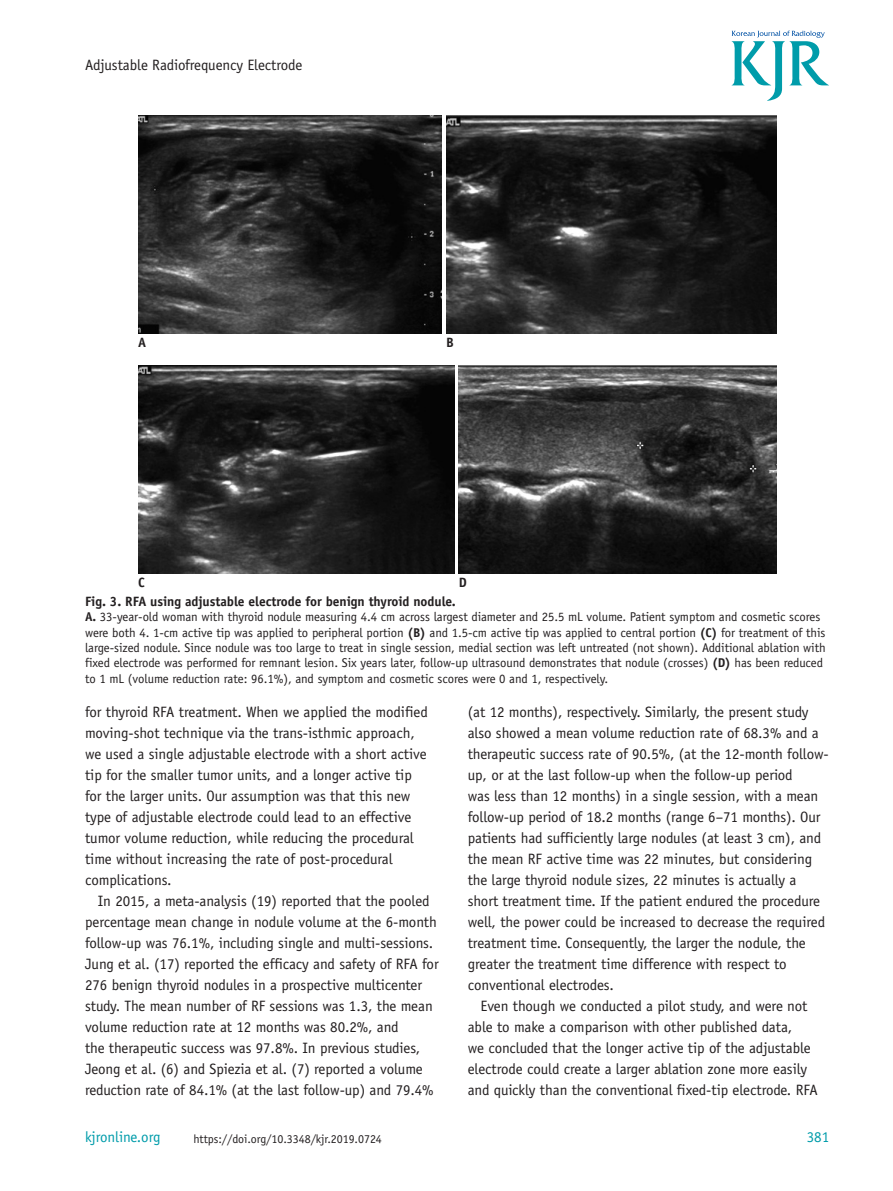
<style>
.page{position:relative;width:893px;height:1191px;background:#fff}
.page>*{position:absolute;margin:0;border:0;box-sizing:border-box;transform-origin:0 0}
.t1{font:15px/21px "Officina Sans Std";letter-spacing:-.005em;color:#231f20}
.t2{font:15px "Officina Sans Std";letter-spacing:-.005em;color:#009caa}
.t3{font:700 13.5px "Officina Sans Std";letter-spacing:-.005em;color:#231f20}
.t4{font:12.75px/15.3px "Officina Sans Std";letter-spacing:-.005em;color:#231f20}
.t5{font:12px "Officina Sans Std";letter-spacing:-.005em;color:#231f20}
.s1{font-weight:700}
</style>
<div class="page">
<svg style="left:732px;top:31px;width:97px;height:70px"></svg>
<img style="left:138px;top:115px;width:304px;height:219px">
<img style="left:446px;top:115px;width:330px;height:219px">
<img style="left:138px;top:365px;width:317px;height:208px">
<img style="left:459px;top:365px;width:317px;height:208px">
<p class="t1" style="left:85px;top:54px;width:219px">Adjustable Radiofrequency Electrode</p>
<p class="t3" style="left:138px;top:334px;width:10px">A</p>
<p class="t3" style="left:138px;top:573px;width:8px">C</p>
<p class="t3" style="left:446px;top:334px;width:9px">B</p>
<p class="t3" style="left:459px;top:573px;width:10px">D</p>
<p class="t3" style="left:85px;top:593px;width:372px">Fig. 3. RFA using adjustable electrode for benign thyroid nodule.</p>
<p class="t4" style="left:85px;top:609px;width:742px"><span class="s1">A.</span> 33-year-old woman with thyroid nodule measuring 4.4 cm across largest diameter and 25.5 mL volume. Patient symptom and cosmetic scores were both 4. 1-cm active tip was applied to peripheral portion <span class="s1">(B)</span> and 1.5-cm active tip was applied to central portion <span class="s1">(C)</span> for treatment of this large-sized nodule. Since nodule was too large to treat in single session, medial section was left untreated (not shown). Additional ablation with fixed electrode was performed for remnant lesion. Six years later, follow-up ultrasound demonstrates that nodule (crosses) <span class="s1">(D)</span> has been reduced to 1 mL (volume reduction rate: 96.1%), and symptom and cosmetic scores were 0 and 1, respectively.</p>
<p class="t1" style="left:85px;top:701px;width:344px">for thyroid RFA treatment. When we applied the modified moving-shot technique via the trans-isthmic approach, we used a single adjustable electrode with a short active tip for the smaller tumor units, and a longer active tip for the larger units. Our assumption was that this new type of adjustable electrode could lead to an effective tumor volume reduction, while reducing the procedural time without increasing the rate of post-procedural complications.</p>
<p class="t1" style="left:85px;top:890px;width:355px;text-indent:13px">In 2015, a meta-analysis (19) reported that the pooled percentage mean change in nodule volume at the 6-month follow-up was 76.1%, including single and multi-sessions.<br>Jung et al. (17) reported the efficacy and safety of RFA for 276 benign thyroid nodules in a prospective multicenter study. The mean number of RF sessions was 1.3, the mean volume reduction rate at 12 months was 80.2%, and<br>the therapeutic success was 97.8%. In previous studies, Jeong et al. (6) and Spiezia et al. (7) reported a volume reduction rate of 84.1% (at the last follow-up) and 79.4%</p>
<p class="t2" style="left:85px;top:1128px;width:77px">kjronline.org</p>
<p class="t5" style="left:194px;top:1132px;width:190px">https://doi.org/10.3348/kjr.2019.0724</p>
<p class="t1" style="left:468px;top:701px;width:363px">(at 12 months), respectively. Similarly, the present study also showed a mean volume reduction rate of 68.3% and a therapeutic success rate of 90.5%, (at the 12-month follow&shy;up, or at the last follow-up when the follow-up period<br>was less than 12 months) in a single session, with a mean follow-up period of 18.2 months (range 6–71 months). Our patients had sufficiently large nodules (at least 3 cm), and the mean RF active time was 22 minutes, but considering the large thyroid nodule sizes, 22 minutes is actually a short treatment time. If the patient endured the procedure well, the power could be increased to decrease the required treatment time. Consequently, the larger the nodule, the greater the treatment time difference with respect to conventional electrodes.</p>
<p class="t1" style="left:468px;top:995px;width:352px;text-indent:13px">Even though we conducted a pilot study, and were not able to make a comparison with other published data,<br>we concluded that the longer active tip of the adjustable electrode could create a larger ablation zone more easily and quickly than the conventional fixed-tip electrode. RFA</p>
<p class="t2" style="left:807px;top:1128px;width:24px">381</p>
</div>
